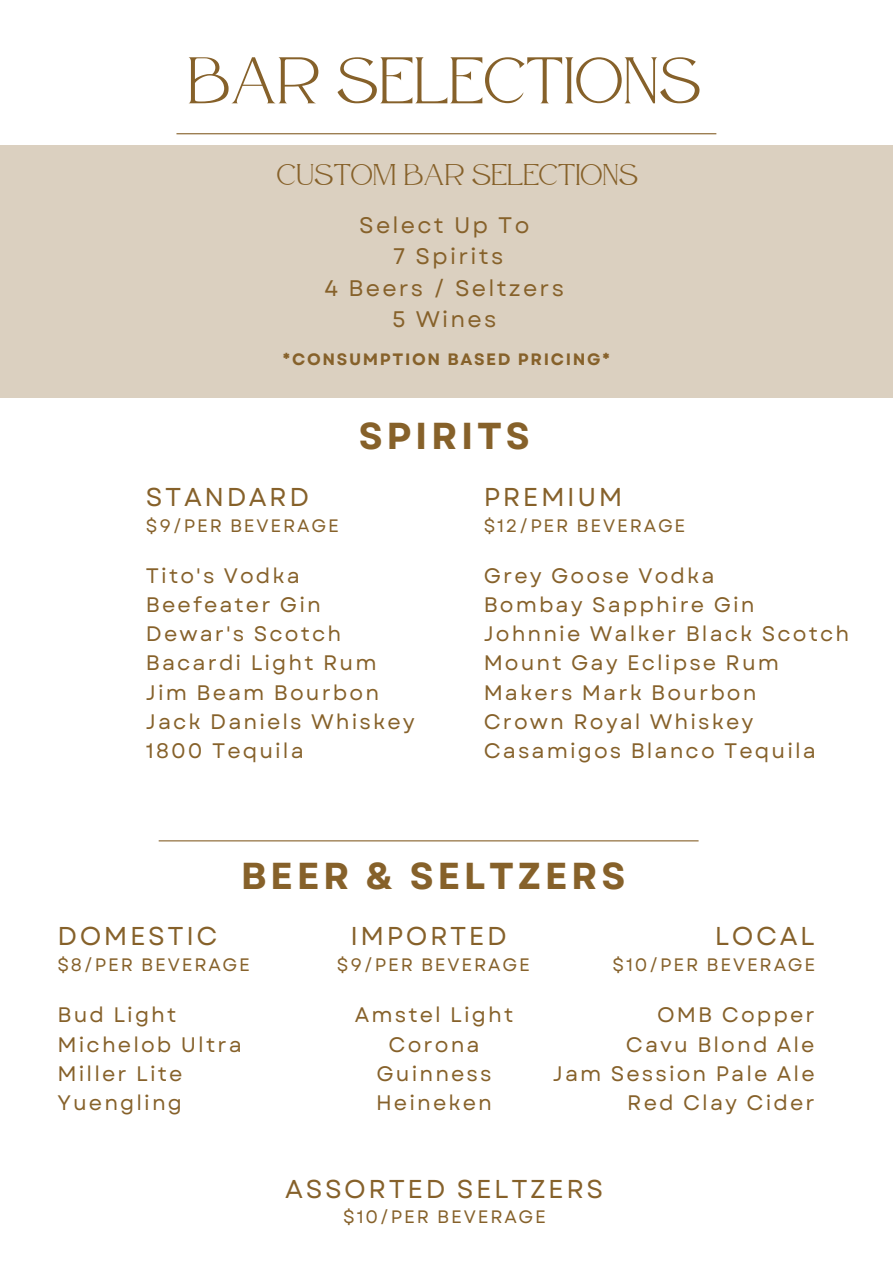
<style>
.page{position:relative;width:893px;height:1264px;background:#fff}
.page>*{position:absolute;margin:0;border:0;box-sizing:border-box;transform-origin:0 0}
.t1{font:65.7px "Atteron";color:#86612a}
.t2{font:700 37.5px "Garet";letter-spacing:.1em;color:#86612a}
.t3{font:30px "Atteron";color:#86612a}
.t4{font:25.8px "Garet";letter-spacing:.1em;color:#86612a}
.t5{font:22.5px "Garet";letter-spacing:.1em;color:#86612a}
.t6{font:21px "Garet";letter-spacing:.1em;color:#86612a}
.t7{font:18px "Garet";letter-spacing:.1em;color:#86612a}
.t8{font:700 16.5px "Garet";letter-spacing:.1em;color:#86612a}
</style>
<div class="page">
<div style="left:0;top:145px;width:892px;height:253px;background:#dbd0c0"></div>
<hr style="left:176px;top:133px;width:540px;height:1px;background:#86612a">
<hr style="left:159px;top:840px;width:539px;height:1px;background:#86612a">
<p class="t1" style="left:187px;top:42px;width:515px">BAR SELECTIONS</p>
<p class="t3" style="left:277px;top:157px;width:363px">CUSTOM BAR SELECTIONS</p>
<p class="t5" style="left:359px;top:209px;width:172px">Select Up To</p>
<p class="t5" style="left:393px;top:240px;width:112px">7 Spirits</p>
<p class="t5" style="left:324px;top:271px;width:241px">4 Beers / Seltzers</p>
<p class="t5" style="left:392px;top:303px;width:106px">5 Wines</p>
<p class="t8" style="left:282px;top:347px;width:329px">*CONSUMPTION BASED PRICING*</p>
<p class="t2" style="left:358px;top:409px;width:173px">SPIRITS</p>
<p class="t4" style="left:146px;top:478px;width:165px">STANDARD</p>
<p class="t7" style="left:146px;top:512px;width:194px">$9/PER BEVERAGE</p>
<p class="t6" style="left:146px;top:560px;width:155px">Tito's Vodka</p>
<p class="t6" style="left:146px;top:589px;width:176px">Beefeater Gin</p>
<p class="t6" style="left:146px;top:618px;width:197px">Dewar's Scotch</p>
<p class="t6" style="left:146px;top:648px;width:232px">Bacardi Light Rum</p>
<p class="t6" style="left:146px;top:677px;width:235px">Jim Beam Bourbon</p>
<p class="t6" style="left:146px;top:706px;width:270px">Jack Daniels Whiskey</p>
<p class="t6" style="left:146px;top:735px;width:159px">1800 Tequila</p>
<p class="t4" style="left:483px;top:478px;width:140px">PREMIUM</p>
<p class="t7" style="left:483px;top:512px;width:203px">$12/PER BEVERAGE</p>
<p class="t6" style="left:483px;top:560px;width:232px">Grey Goose Vodka</p>
<p class="t6" style="left:483px;top:589px;width:272px">Bombay Sapphire Gin</p>
<p class="t6" style="left:483px;top:618px;width:367px">Johnnie Walker Black Scotch</p>
<p class="t6" style="left:483px;top:648px;width:297px">Mount Gay Eclipse Rum</p>
<p class="t6" style="left:483px;top:677px;width:274px">Makers Mark Bourbon</p>
<p class="t6" style="left:483px;top:706px;width:271px">Crown Royal Whiskey</p>
<p class="t6" style="left:483px;top:735px;width:333px">Casamigos Blanco Tequila</p>
<p class="t2" style="left:241px;top:848px;width:386px">BEER &amp; SELTZERS</p>
<p class="t4" style="left:58px;top:917px;width:161px">DOMESTIC</p>
<p class="t7" style="left:58px;top:951px;width:194px">$8/PER BEVERAGE</p>
<p class="t6" style="left:58px;top:999px;width:120px">Bud Light</p>
<p class="t6" style="left:58px;top:1029px;width:186px">Michelob Ultra</p>
<p class="t6" style="left:58px;top:1058px;width:126px">Miller Lite</p>
<p class="t6" style="left:58px;top:1087px;width:126px">Yuengling</p>
<p class="t4" style="left:350px;top:917px;width:158px">IMPORTED</p>
<p class="t7" style="left:337px;top:951px;width:194px">$9/PER BEVERAGE</p>
<p class="t6" style="left:355px;top:999px;width:160px">Amstel Light</p>
<p class="t6" style="left:388px;top:1029px;width:92px">Corona</p>
<p class="t6" style="left:376px;top:1058px;width:117px">Guinness</p>
<p class="t6" style="left:376px;top:1087px;width:117px">Heineken</p>
<p class="t4" style="left:714px;top:917px;width:101px">LOCAL</p>
<p class="t7" style="left:612px;top:951px;width:204px">$10/PER BEVERAGE</p>
<p class="t6" style="left:657px;top:999px;width:159px">OMB Copper</p>
<p class="t6" style="left:626px;top:1029px;width:190px">Cavu Blond Ale</p>
<p class="t6" style="left:553px;top:1058px;width:263px">Jam Session Pale Ale</p>
<p class="t6" style="left:627px;top:1087px;width:189px">Red Clay Cider</p>
<p class="t4" style="left:285px;top:1169px;width:319px">ASSORTED SELTZERS</p>
<p class="t7" style="left:343px;top:1204px;width:204px">$10/PER BEVERAGE</p>
</div>
